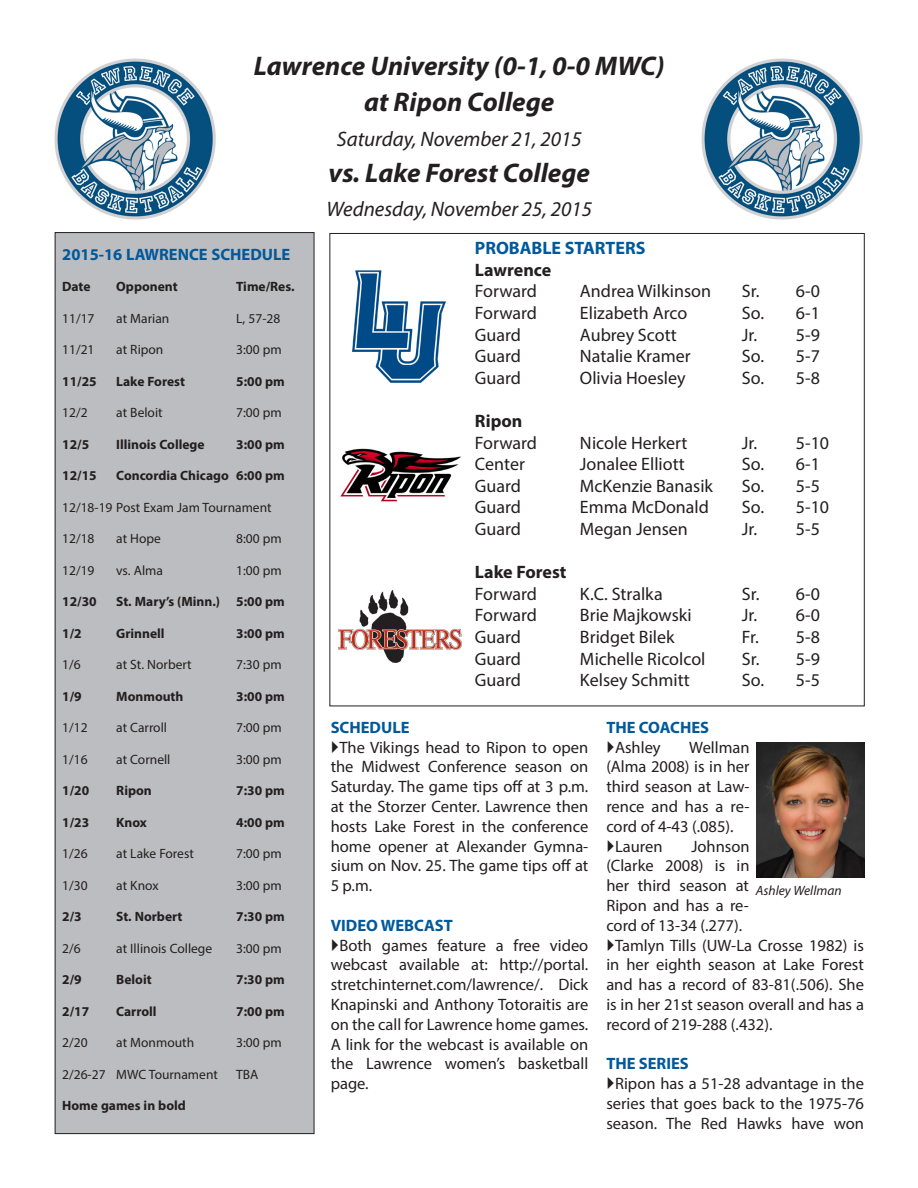
<style>
.page{position:relative;width:918px;height:1188px;background:#fff}
.page>*{position:absolute;margin:0;border:0;box-sizing:border-box;transform-origin:0 0}
.t1{font:italic 700 27px "Myriad Pro";color:#231f20}
.t2{font:italic 21px "Myriad Pro";color:#231f20}
.t3{font:18px "Myriad Pro";color:#231f20}
.t4{font:700 18px "Myriad Pro";color:#231f20}
.t5{font:700 18px "Myriad Pro";color:#00599b}
.t6{font:16.5px/19.8px "Myriad Pro";color:#231f20;text-align:justify}
.t7{font:700 16.5px "Myriad Pro";color:#00599b}
.t8{font:13.5px "Myriad Pro";color:#231f20}
.t9{font:700 13.5px "Myriad Pro";color:#231f20}
.t10{font:italic 13.5px "Myriad Pro";color:#231f20}
</style>
<div class="page">
<img style="left:352px;top:270px;width:94px;height:113px">
<div style="left:55px;top:233px;width:259px;height:901px;background:#bcbdc0"></div>
<img style="left:54px;top:58px;width:162px;height:162px">
<img style="left:701px;top:58px;width:162px;height:162px">
<img style="left:756px;top:742px;width:108px;height:135px">
<img style="left:340px;top:448px;width:121px;height:54px">
<img style="left:339px;top:590px;width:123px;height:72px">
<p class="t1" style="left:254px;top:48px;width:412px">Lawrence University (0-1, 0-0 MWC)</p>
<p class="t1" style="left:364px;top:84px;width:192px">at Ripon College</p>
<p class="t2" style="left:337px;top:126px;width:247px">Saturday, November 21, 2015</p>
<p class="t1" style="left:329px;top:155px;width:263px">vs. Lake Forest College</p>
<p class="t2" style="left:326px;top:196px;width:267px">Wednesday, November 25, 2015</p>
<p class="t7" style="left:62px;top:244px;width:230px">2015-16 LAWRENCE SCHEDULE</p>
<p class="t9" style="left:62px;top:278px;width:30px">Date</p>
<p class="t9" style="left:116px;top:278px;width:63px">Opponent</p>
<p class="t9" style="left:236px;top:278px;width:60px">Time/Res.</p>
<p class="t8" style="left:62px;top:310px;width:34px">11/17</p>
<p class="t8" style="left:116px;top:310px;width:55px">at Marian</p>
<p class="t8" style="left:236px;top:310px;width:46px">L, 57-28</p>
<p class="t8" style="left:62px;top:342px;width:34px">11/21</p>
<p class="t8" style="left:116px;top:342px;width:49px">at Ripon</p>
<p class="t8" style="left:236px;top:342px;width:47px">3:00 pm</p>
<p class="t9" style="left:62px;top:373px;width:36px">11/25</p>
<p class="t9" style="left:116px;top:373px;width:70px">Lake Forest</p>
<p class="t9" style="left:236px;top:373px;width:50px">5:00 pm</p>
<p class="t8" style="left:62px;top:405px;width:27px">12/2</p>
<p class="t8" style="left:116px;top:405px;width:48px">at Beloit</p>
<p class="t8" style="left:236px;top:405px;width:47px">7:00 pm</p>
<p class="t9" style="left:62px;top:436px;width:28px">12/5</p>
<p class="t9" style="left:116px;top:436px;width:90px">Illinois College</p>
<p class="t9" style="left:236px;top:436px;width:50px">3:00 pm</p>
<p class="t9" style="left:62px;top:467px;width:36px">12/15</p>
<p class="t9" style="left:116px;top:467px;width:170px">Concordia Chicago 6:00 pm</p>
<p class="t8" style="left:62px;top:499px;width:211px">12/18-19 Post Exam Jam Tournament</p>
<p class="t8" style="left:62px;top:531px;width:34px">12/18</p>
<p class="t8" style="left:116px;top:531px;width:46px">at Hope</p>
<p class="t8" style="left:236px;top:531px;width:47px">8:00 pm</p>
<p class="t8" style="left:62px;top:562px;width:34px">12/19</p>
<p class="t8" style="left:116px;top:562px;width:48px">vs. Alma</p>
<p class="t8" style="left:236px;top:562px;width:47px">1:00 pm</p>
<p class="t9" style="left:62px;top:593px;width:36px">12/30</p>
<p class="t9" style="left:116px;top:593px;width:170px">St. Mary’s (Minn.) 5:00 pm</p>
<p class="t9" style="left:62px;top:625px;width:21px">1/2</p>
<p class="t9" style="left:116px;top:625px;width:50px">Grinnell</p>
<p class="t9" style="left:236px;top:625px;width:50px">3:00 pm</p>
<p class="t8" style="left:62px;top:657px;width:20px">1/6</p>
<p class="t8" style="left:116px;top:657px;width:77px">at St. Norbert</p>
<p class="t8" style="left:236px;top:657px;width:47px">7:30 pm</p>
<p class="t9" style="left:62px;top:688px;width:21px">1/9</p>
<p class="t9" style="left:116px;top:688px;width:69px">Monmouth</p>
<p class="t9" style="left:236px;top:688px;width:50px">3:00 pm</p>
<p class="t8" style="left:62px;top:720px;width:27px">1/12</p>
<p class="t8" style="left:116px;top:720px;width:52px">at Carroll</p>
<p class="t8" style="left:236px;top:720px;width:47px">7:00 pm</p>
<p class="t8" style="left:62px;top:751px;width:27px">1/16</p>
<p class="t8" style="left:116px;top:751px;width:56px">at Cornell</p>
<p class="t8" style="left:236px;top:751px;width:47px">3:00 pm</p>
<p class="t9" style="left:62px;top:782px;width:28px">1/20</p>
<p class="t9" style="left:116px;top:782px;width:37px">Ripon</p>
<p class="t9" style="left:236px;top:782px;width:50px">7:30 pm</p>
<p class="t9" style="left:62px;top:814px;width:28px">1/23</p>
<p class="t9" style="left:116px;top:814px;width:32px">Knox</p>
<p class="t9" style="left:236px;top:814px;width:50px">4:00 pm</p>
<p class="t8" style="left:62px;top:846px;width:27px">1/26</p>
<p class="t8" style="left:116px;top:846px;width:79px">at Lake Forest</p>
<p class="t8" style="left:236px;top:846px;width:47px">7:00 pm</p>
<p class="t8" style="left:62px;top:877px;width:27px">1/30</p>
<p class="t8" style="left:116px;top:877px;width:44px">at Knox</p>
<p class="t8" style="left:236px;top:877px;width:47px">3:00 pm</p>
<p class="t9" style="left:62px;top:908px;width:21px">2/3</p>
<p class="t9" style="left:116px;top:908px;width:68px">St. Norbert</p>
<p class="t9" style="left:236px;top:908px;width:50px">7:30 pm</p>
<p class="t8" style="left:62px;top:940px;width:20px">2/6</p>
<p class="t8" style="left:116px;top:940px;width:98px">at Illinois College</p>
<p class="t8" style="left:236px;top:940px;width:47px">3:00 pm</p>
<p class="t9" style="left:62px;top:971px;width:21px">2/9</p>
<p class="t9" style="left:116px;top:971px;width:37px">Beloit</p>
<p class="t9" style="left:236px;top:971px;width:50px">7:30 pm</p>
<p class="t9" style="left:62px;top:1003px;width:28px">2/17</p>
<p class="t9" style="left:116px;top:1003px;width:42px">Carroll</p>
<p class="t9" style="left:236px;top:1003px;width:50px">7:00 pm</p>
<p class="t8" style="left:62px;top:1035px;width:27px">2/20</p>
<p class="t8" style="left:116px;top:1035px;width:79px">at Monmouth</p>
<p class="t8" style="left:236px;top:1035px;width:47px">3:00 pm</p>
<p class="t8" style="left:62px;top:1066px;width:157px">2/26-27 MWC Tournament</p>
<p class="t8" style="left:236px;top:1066px;width:24px">TBA</p>
<p class="t9" style="left:62px;top:1097px;width:125px">Home games in bold</p>
<p class="t5" style="left:475px;top:236px;width:172px">PROBABLE STARTERS</p>
<p class="t4" style="left:475px;top:258px;width:78px">Lawrence</p>
<p class="t3" style="left:475px;top:280px;width:64px">Forward</p>
<p class="t3" style="left:580px;top:280px;width:133px">Andrea Wilkinson</p>
<p class="t3" style="left:742px;top:280px;width:79px">Sr. 6-0</p>
<p class="t3" style="left:475px;top:302px;width:64px">Forward</p>
<p class="t3" style="left:580px;top:302px;width:109px">Elizabeth Arco</p>
<p class="t3" style="left:742px;top:302px;width:79px">So. 6-1</p>
<p class="t3" style="left:475px;top:323px;width:48px">Guard</p>
<p class="t3" style="left:580px;top:323px;width:98px">Aubrey Scott</p>
<p class="t3" style="left:742px;top:323px;width:79px">Jr. 5-9</p>
<p class="t3" style="left:475px;top:345px;width:48px">Guard</p>
<p class="t3" style="left:580px;top:345px;width:112px">Natalie Kramer</p>
<p class="t3" style="left:742px;top:345px;width:79px">So. 5-7</p>
<p class="t3" style="left:475px;top:367px;width:48px">Guard</p>
<p class="t3" style="left:580px;top:367px;width:107px">Olivia Hoesley</p>
<p class="t3" style="left:742px;top:367px;width:79px">So. 5-8</p>
<p class="t4" style="left:475px;top:409px;width:49px">Ripon</p>
<p class="t3" style="left:475px;top:431px;width:64px">Forward</p>
<p class="t3" style="left:580px;top:431px;width:109px">Nicole Herkert</p>
<p class="t3" style="left:742px;top:431px;width:89px">Jr. 5-10</p>
<p class="t3" style="left:475px;top:453px;width:51px">Center</p>
<p class="t3" style="left:580px;top:453px;width:106px">Jonalee Elliott</p>
<p class="t3" style="left:742px;top:453px;width:79px">So. 6-1</p>
<p class="t3" style="left:475px;top:475px;width:48px">Guard</p>
<p class="t3" style="left:580px;top:475px;width:135px">McKenzie Banasik</p>
<p class="t3" style="left:742px;top:475px;width:79px">So. 5-5</p>
<p class="t3" style="left:475px;top:496px;width:48px">Guard</p>
<p class="t3" style="left:580px;top:496px;width:131px">Emma McDonald</p>
<p class="t3" style="left:742px;top:496px;width:89px">So. 5-10</p>
<p class="t3" style="left:475px;top:518px;width:48px">Guard</p>
<p class="t3" style="left:580px;top:518px;width:109px">Megan Jensen</p>
<p class="t3" style="left:742px;top:518px;width:79px">Jr. 5-5</p>
<p class="t4" style="left:475px;top:560px;width:93px">Lake Forest</p>
<p class="t3" style="left:475px;top:583px;width:64px">Forward</p>
<p class="t3" style="left:580px;top:583px;width:84px">K.C. Stralka</p>
<p class="t3" style="left:742px;top:583px;width:79px">Sr. 6-0</p>
<p class="t3" style="left:475px;top:604px;width:64px">Forward</p>
<p class="t3" style="left:580px;top:604px;width:113px">Brie Majkowski</p>
<p class="t3" style="left:742px;top:604px;width:79px">Jr. 6-0</p>
<p class="t3" style="left:475px;top:626px;width:48px">Guard</p>
<p class="t3" style="left:580px;top:626px;width:96px">Bridget Bilek</p>
<p class="t3" style="left:742px;top:626px;width:79px">Fr. 5-8</p>
<p class="t3" style="left:475px;top:647px;width:48px">Guard</p>
<p class="t3" style="left:580px;top:647px;width:127px">Michelle Ricolcol</p>
<p class="t3" style="left:742px;top:647px;width:79px">Sr. 5-9</p>
<p class="t3" style="left:475px;top:669px;width:48px">Guard</p>
<p class="t3" style="left:580px;top:669px;width:111px">Kelsey Schmitt</p>
<p class="t3" style="left:742px;top:669px;width:79px">So. 5-5</p>
<p class="t7" style="left:331px;top:716px;width:80px">SCHEDULE</p>
<p class="t6" style="left:331px;top:737px;width:259px;text-indent:9px">The Vikings head to Ripon to open the Midwest Conference season on Saturday. The game tips off at 3 p.m. at the Storzer Center. Lawrence then hosts Lake Forest in the conference home opener at Alexander Gymna&shy;sium on Nov. 25. The game tips off at 5 p.m.</p>
<p class="t7" style="left:331px;top:914px;width:124px">VIDEO WEBCAST</p>
<p class="t6" style="left:331px;top:935px;width:259px;text-indent:9px">Both games feature a free video webcast available at: http://portal. stretchinternet.com/lawrence/. Dick Knapinski and Anthony Totoraitis are on the call for Lawrence home games.<br>A link for the webcast is available on the Lawrence women’s basketball page.</p>
<p class="t7" style="left:606px;top:716px;width:104px">THE COACHES</p>
<p class="t6" style="left:615px;top:737px;width:47px">Ashley</p>
<p class="t6" style="left:606px;top:737px;width:145px;text-indent:83px">Wellman (Alma 2008) is in her third season at Law&shy;rence and has a re&shy;cord of 4-43 (.085).</p>
<p class="t6" style="left:615px;top:836px;width:49px">Lauren</p>
<p class="t6" style="left:606px;top:836px;width:145px;text-indent:85px">Johnson (Clarke 2008) is in her third season at Ripon and has a re&shy;cord of 13-34 (.277).</p>
<p class="t6" style="left:606px;top:935px;width:259px;text-indent:9px">Tamlyn Tills (UW-La Crosse 1982) is in her eighth season at Lake Forest and has a record of 83-81(.506). She is in her 21st season overall and has a record of 219-288 (.432).</p>
<p class="t7" style="left:606px;top:1053px;width:84px">THE SERIES</p>
<p class="t6" style="left:606px;top:1073px;width:259px;text-align:center">Ripon has a 51-28 advantage in the series that goes back to the 1975-76 season. The Red Hawks have won</p>
<p class="t10" style="left:756px;top:882px;width:87px">Ashley Wellman</p>
</div>
